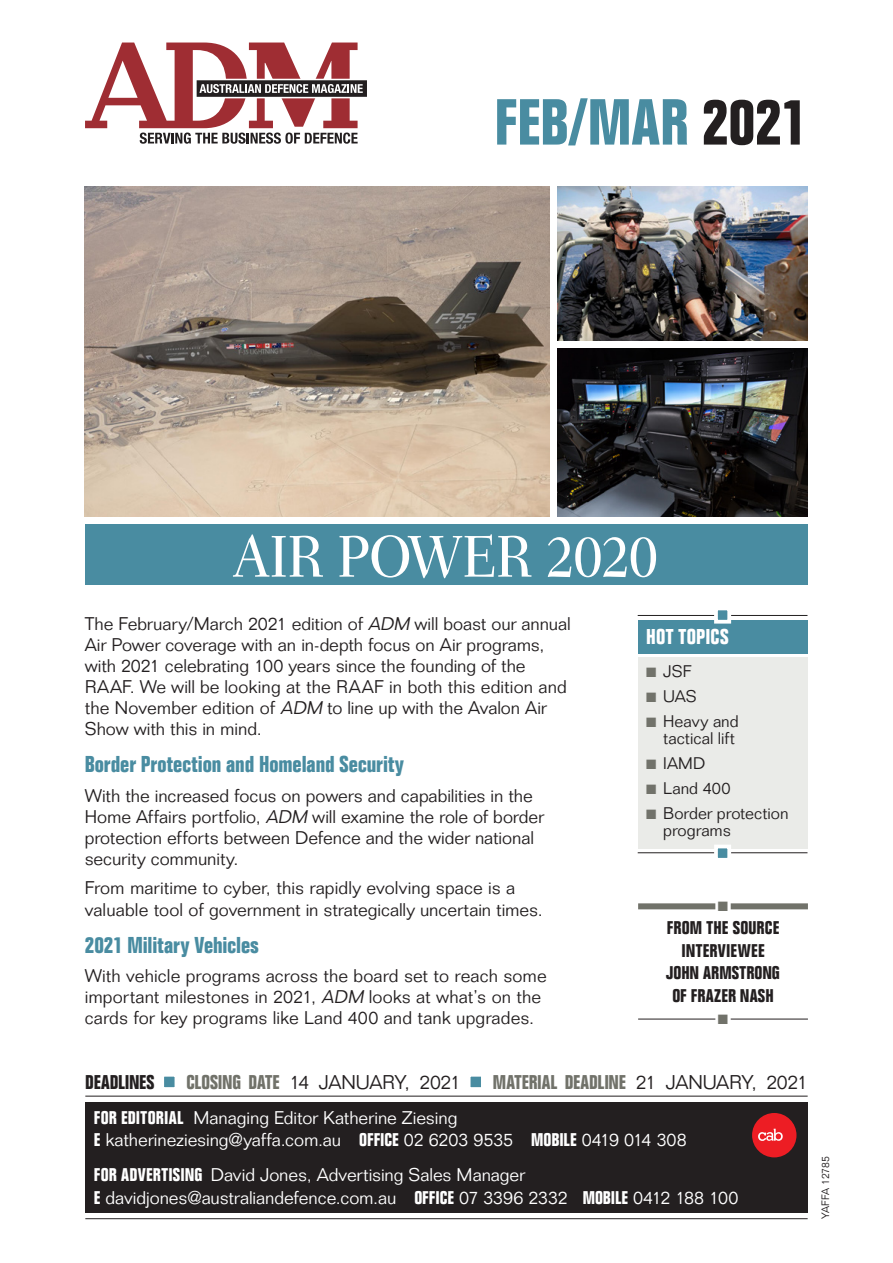
<style>
.page{position:relative;width:893px;height:1263px;background:#fff}
.page>*{position:absolute;margin:0;border:0;box-sizing:border-box;transform-origin:0 0}
.t1{font:700 condensed 63.6px "Folio Std";letter-spacing:-.01em;color:#498ca1}
.t2{font:500 60px "Fairfield LT Std";letter-spacing:-.04em;color:#fff;scale:.9 1}
.t3{font:700 condensed 22.5px "Folio Std";letter-spacing:-.005em;color:#498ca1}
.t4{font:700 condensed 21px "Folio Std";letter-spacing:.01em;color:#fff}
.t5{font:300 19.5px "Folio Std";letter-spacing:-.025em;color:#231f20}
.t6{font:300 18px/21px "Folio Std";color:#231f20}
.t7{font:300 18px/22.5px "Folio Std";letter-spacing:-.005em;color:#fff}
.t8{font:700 condensed 18px/22.5px "Folio Std";letter-spacing:.01em;color:#231f20;text-align:center}
.t9{font:300 16.5px/16.5px "Folio Std";color:#231f20;text-align:right}
.t10{font:13.5px "Zapf Dingbats Std";color:#71726a}
.t11{font:300 10.5px "Folio Std";color:#231f20}
.s1{color:#231f20}
.s2{font-style:italic}
.s3{color:#71726a}
.s4{font-weight:700;font-stretch:condensed}
.s5{color:#498ca1}
.s6{font-weight:700;font-stretch:condensed;color:#71726a}
</style>
<div class="page">
<svg style="left:85px;top:43px;width:282px;height:101px"></svg>
<div style="left:85px;top:1102px;width:723px;height:110px;background:#231f20"></div>
<hr style="left:85px;top:1096px;width:723px;height:1px;background:#231f20">
<hr style="left:85px;top:1218px;width:723px;height:1px;background:#231f20">
<img style="left:85px;top:186px;width:464px;height:331px">
<img style="left:558px;top:186px;width:249px;height:155px">
<img style="left:558px;top:348px;width:249px;height:169px">
<div style="left:638px;top:903px;width:170px;height:6px;background:#71726a"></div>
<hr style="left:638px;top:1019px;width:170px;height:1px;background:#231f20">
<div style="left:715px;top:899px;width:16px;height:15px;border:6px solid #fff"></div>
<div style="left:752px;top:1113px;width:44px;height:44px;background:#ed1d24;border-radius:50%"></div>
<svg style="left:758px;top:1129px;width:25px;height:12px"></svg>
<div style="left:85px;top:524px;width:722px;height:61px;background:#498ca1"></div>
<div style="left:638px;top:657px;width:169px;height:192px;background:#eaebe8"></div>
<div style="left:638px;top:620px;width:169px;height:33px;background:#498ca1"></div>
<hr style="left:638px;top:615px;width:169px;height:1px;background:#231f20">
<hr style="left:638px;top:852px;width:169px;height:1px;background:#231f20">
<svg style="left:714px;top:610px;width:18px;height:14px"></svg>
<svg style="left:712px;top:845px;width:21px;height:13px"></svg>
<h1 class="t1" style="left:494px;top:87px;width:315px">FEB/MAR <span class="s1">2021</span></h1>
<h2 class="t2" style="left:234px;top:522px;width:473px">AIR POWER 2020</h2>
<p class="t6" style="left:85px;top:614px;width:488px">The February/March 2021 edition of <span class="s2">ADM</span> will boast our annual Air Power coverage with an in-depth focus on Air programs, with 2021 celebrating 100 years since the founding of the RAAF. We will be looking at the RAAF in both this edition and the November edition of <span class="s2">ADM</span> to line up with the Avalon Air Show with this in mind.</p>
<p class="t3" style="left:85px;top:752px;width:321px">Border Protection and Homeland Security</p>
<p class="t6" style="left:85px;top:785px;width:461px">With the increased focus on powers and capabilities in the Home Affairs portfolio, <span class="s2">ADM</span> will examine the role of border protection efforts between Defence and the wider national security community.</p>
<p class="t6" style="left:85px;top:878px;width:459px">From maritime to cyber, this rapidly evolving space is a valuable tool of government in strategically uncertain times.</p>
<p class="t3" style="left:85px;top:932px;width:176px">2021 Military Vehicles</p>
<p class="t6" style="left:85px;top:965px;width:463px">With vehicle programs across the board set to reach some important milestones in 2021, <span class="s2">ADM</span> looks at what’s on the cards for key programs like Land 400 and tank upgrades.</p>
<p class="t4" style="left:646px;top:625px;width:84px">HOT TOPICS</p>
<p class="t9" style="left:646px;top:663px;width:47px"><span class="s3">■</span> JSF</p>
<p class="t9" style="left:646px;top:688px;width:52px"><span class="s3">■</span> UAS</p>
<p class="t9" style="left:646px;top:713px;width:94px"><span class="s3">■</span> Heavy and tactical lift</p>
<p class="t9" style="left:646px;top:755px;width:61px"><span class="s3">■</span> IAMD</p>
<p class="t9" style="left:646px;top:780px;width:86px"><span class="s3">■</span> Land 400</p>
<p class="t9" style="left:663px;top:805px;width:127px;text-align:left;text-indent:-17px"><span class="s3">■</span> Border protection programs</p>
<p class="t10" style="left:718px;top:900px;width:12px">■</p>
<p class="t8" style="left:666px;top:917px;width:115px">FROM THE SOURCE<br>INTERVIEWEE<br>JOHN ARMSTRONG<br>OF FRAZER NASH</p>
<p class="t10" style="left:718px;top:1013px;width:12px">■</p>
<p class="t5" style="left:85px;top:1070px;width:724px"><span class="s4">DEADLINES</span> <span class="s5">■</span> <span class="s6">CLOSING DATE</span> 14 JANUARY, 2021 <span class="s5">■</span> <span class="s6">MATERIAL DEADLINE</span> 21 JANUARY, 2021</p>
<p class="t7" style="left:94px;top:1106px;width:594px"><span class="s4">FOR EDITORIAL</span> Managing Editor Katherine Ziesing<br><span class="s4">E</span> katherineziesing@yaffa.com.au <span class="s4">OFFICE</span> 02 6203 9535 <span class="s4">MOBILE</span> 0419 014 308</p>
<p class="t7" style="left:94px;top:1164px;width:646px"><span class="s4">FOR ADVERTISING</span> David Jones, Advertising Sales Manager<br><span class="s4">E</span> davidjones@australiandefence.com.au <span class="s4">OFFICE</span> 07 3396 2332 <span class="s4">MOBILE</span> 0412 188 100</p>
<p class="t11" style="left:819px;top:1219px;width:65px;rotate:-90deg">YAFFA 12785</p>
</div>
